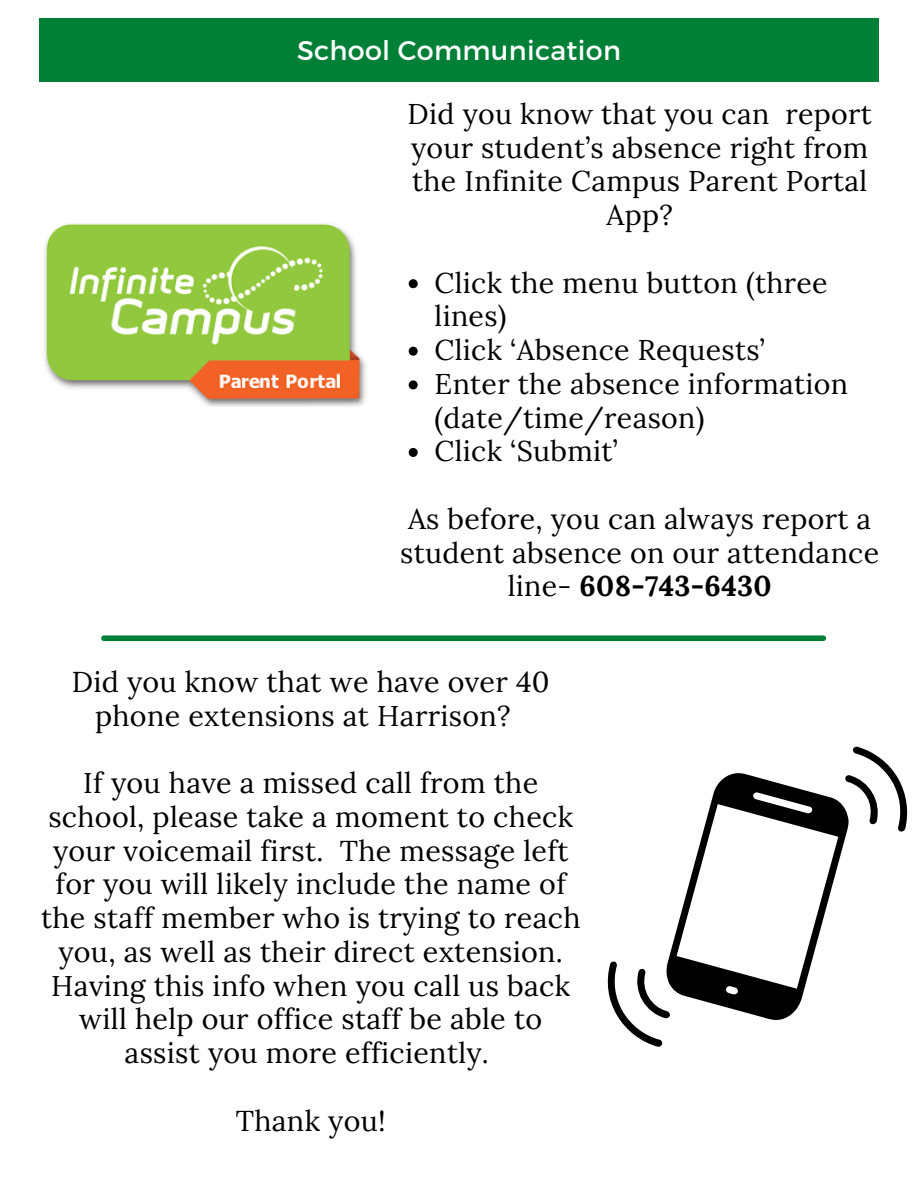
<style>
.page{position:relative;width:918px;height:1188px;background:#fff}
.page>*{position:absolute;margin:0;border:0;box-sizing:border-box;transform-origin:0 0}
.t1{font:28.65px/33.8px "Lora";letter-spacing:.01em;color:#000;text-align:center}
.t2{font:28.5px/33.8px "Lora";letter-spacing:.01em;color:#000;text-align:center}
.t3{font:27px "Montserrat";letter-spacing:.01em;color:#fff}
.s1{font-weight:700}
</style>
<div class="page">
<img style="left:44px;top:223px;width:322px;height:183px">
<div style="left:39px;top:18px;width:839px;height:63px;background:#008037"></div>
<div style="left:104px;top:635px;width:719px;height:6px;background:#008037"></div>
<svg style="left:668px;top:773px;width:179px;height:247px"></svg>
<svg style="left:845px;top:746px;width:63px;height:86px"></svg>
<svg style="left:607px;top:961px;width:63px;height:86px"></svg>
<svg style="left:409px;top:279px;width:9px;height:9px"></svg>
<svg style="left:409px;top:347px;width:9px;height:9px"></svg>
<svg style="left:409px;top:380px;width:9px;height:9px"></svg>
<svg style="left:409px;top:448px;width:9px;height:9px"></svg>
<p class="t3" style="left:297px;top:33px;width:325px">School Communication</p>
<p class="t2" style="left:408px;top:97px;width:466px">Did you know that you can report your student’s absence right from the Infinite Campus Parent Portal<br>App?</p>
<p class="t2" style="left:435px;top:265px;width:394px;text-align:left">Click the menu button (three lines)</p>
<p class="t2" style="left:435px;top:333px;width:332px">Click ‘Absence Requests’</p>
<p class="t2" style="left:435px;top:367px;width:415px;text-align:left">Enter the absence information (date/time/reason)</p>
<p class="t2" style="left:435px;top:434px;width:185px">Click ‘Submit’</p>
<p class="t2" style="left:400px;top:502px;width:480px">As before, you can always report a student absence on our attendance line- <span class="s1">608-743-6430</span></p>
<p class="t1" style="left:72px;top:664px;width:479px">Did you know that we have over 40 phone extensions at Harrison?</p>
<p class="t1" style="left:41px;top:766px;width:541px">If you have a missed call from the school, please take a moment to check your voicemail first. The message left for you will likely include the name of the staff member who is trying to reach you, as well as their direct extension.<br>Having this info when you call us back will help our office staff be able to assist you more efficiently.</p>
<p class="t1" style="left:236px;top:1103px;width:152px">Thank you!</p>
</div>
